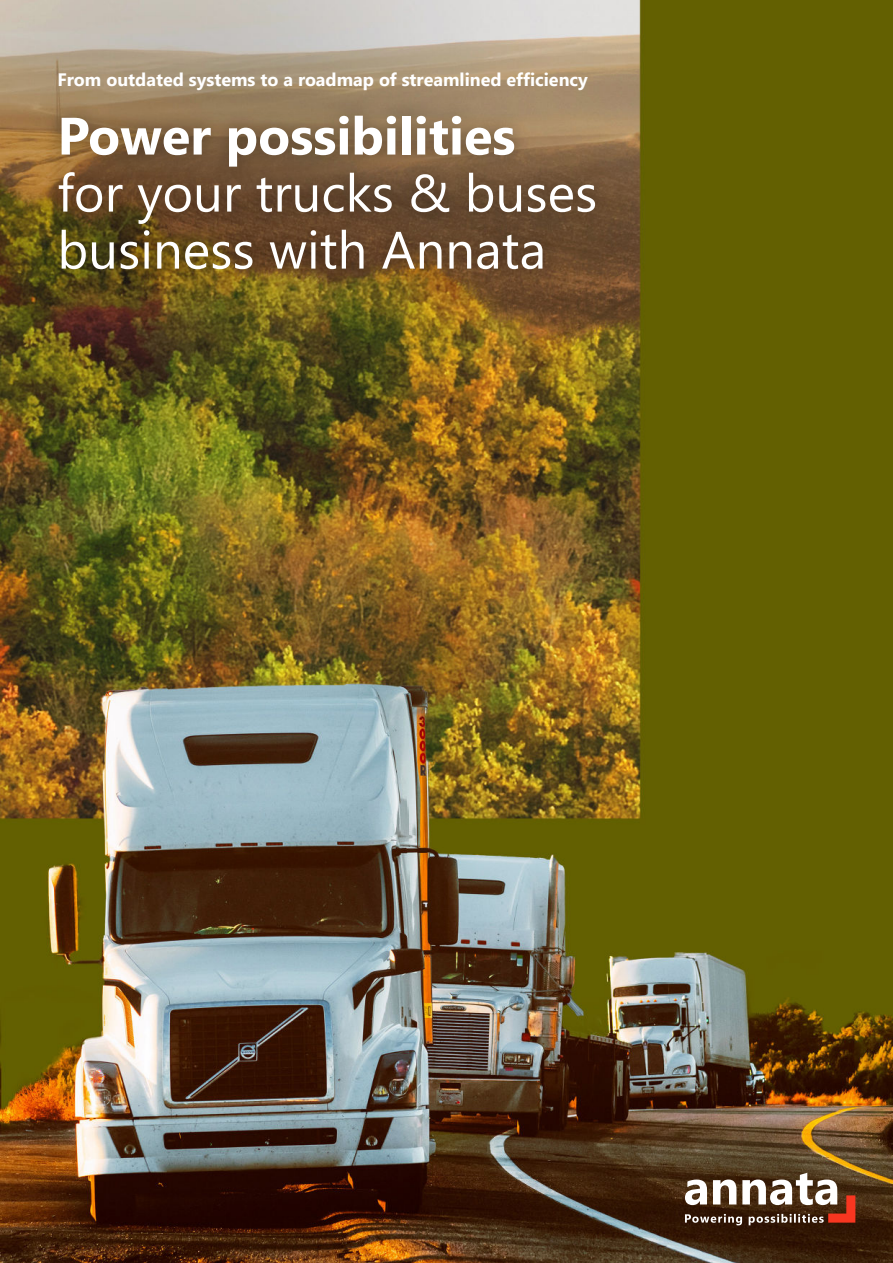
<style>
.page{position:relative;width:893px;height:1263px;background:#fff}
.page>*{position:absolute;margin:0;border:0;box-sizing:border-box;transform-origin:0 0}
.t1{font:52.5px/57px "Segoe UI";color:#fff}
.t2{font:700 52.5px "Segoe UI";color:#fff}
.t3{font:700 18px "Segoe UI";color:#fff}
</style>
<div class="page">
<img style="left:0;top:0;width:893px;height:1263px">
<svg style="left:685px;top:1173px;width:170px;height:52px"></svg>
<div style="left:42px;top:98px;width:571px;height:190px;background:#000;opacity:.45"></div>
<p class="t3" style="left:58px;top:72px;width:532px">From outdated systems to a roadmap of streamlined efficiency</p>
<h1 class="t2" style="left:57px;top:115px;width:460px">Power possibilities</h1>
<h1 class="t1" style="left:57px;top:170px;width:541px">for your trucks &amp; buses business with Annata</h1>
</div>
